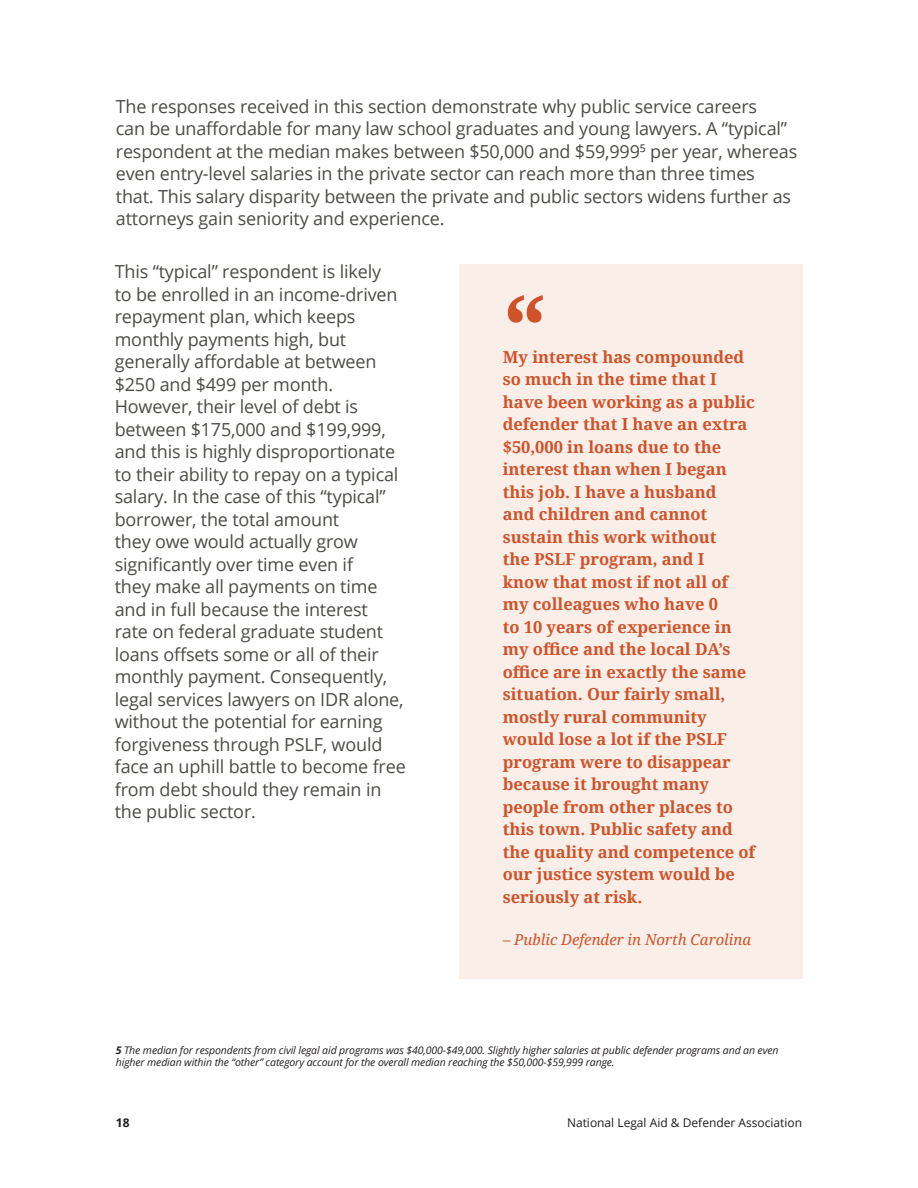
<style>
.page{position:relative;width:918px;height:1188px;background:#fff}
.page>*{position:absolute;margin:0;border:0;box-sizing:border-box;transform-origin:0 0}
.t1{font:700 90px "Droid Serif";color:#cf5228}
.t2{font:18px/22.5px "Open Sans";letter-spacing:-.01em;color:#4b4b47}
.t3{font:700 16.5px/22.5px "Droid Serif";color:#cf5228}
.t4{font:italic 15px "Droid Serif";color:#cf5228}
.t5{font:12px "Open Sans";color:#201d1e}
.t6{font:700 12px "Open Sans";color:#201d1e}
.t7{font:italic 10.5px/12.6px "Open Sans";letter-spacing:-.01em;color:#231f20}
.s1{font-weight:700}
</style>
<div class="page">
<div style="left:459px;top:265px;width:343px;height:714px;background:#faeee9"></div>
<p class="t2" style="left:116px;top:94px;width:683px">The responses received in this section demonstrate why public service careers<br>can be unaffordable for many law school graduates and young lawyers. A “typical” respondent at the median makes between $50,000 and $59,999<sup>5</sup> per year, whereas even entry-level salaries in the private sector can reach more than three times<br>that. This salary disparity between the private and public sectors widens further as attorneys gain seniority and experience.</p>
<p class="t2" style="left:115px;top:260px;width:293px">This “typical” respondent is likely<br>to be enrolled in an income-driven repayment plan, which keeps monthly payments high, but generally affordable at between $250 and $499 per month.<br>However, their level of debt is between $175,000 and $199,999, and this is highly disproportionate to their ability to repay on a typical salary. In the case of this “typical” borrower, the total amount<br>they owe would actually grow significantly over time even if<br>they make all payments on time and in full because the interest<br>rate on federal graduate student loans offsets some or all of their monthly payment. Consequently, legal services lawyers on IDR alone, without the potential for earning forgiveness through PSLF, would face an uphill battle to become free from debt should they remain in the public sector.</p>
<p class="t1" style="left:503px;top:264px;width:46px">“</p>
<p class="t3" style="left:503px;top:345px;width:254px">My interest has compounded so much in the time that I have been working as a public defender that I have an extra $50,000 in loans due to the interest than when I began this job. I have a husband<br>and children and cannot sustain this work without<br>the PSLF program, and I<br>know that most if not all of my colleagues who have 0<br>to 10 years of experience in my office and the local DA’s office are in exactly the same situation. Our fairly small, mostly rural community would lose a lot if the PSLF program were to disappear because it brought many people from other places to this town. Public safety and the quality and competence of our justice system would be seriously at risk.</p>
<p class="t4" style="left:503px;top:929px;width:250px">– Public Defender in North Carolina</p>
<p class="t7" style="left:116px;top:1043px;width:664px"><span class="s1">5</span> The median for respondents from civil legal aid programs was $40,000-$49,000. Slightly higher salaries at public defender programs and an even higher median within the “other” category account for the overall median reaching the $50,000-$59,999 range.</p>
<p class="t6" style="left:116px;top:1114px;width:15px">18</p>
<p class="t5" style="left:567px;top:1114px;width:237px">National Legal Aid &amp; Defender Association</p>
</div>
